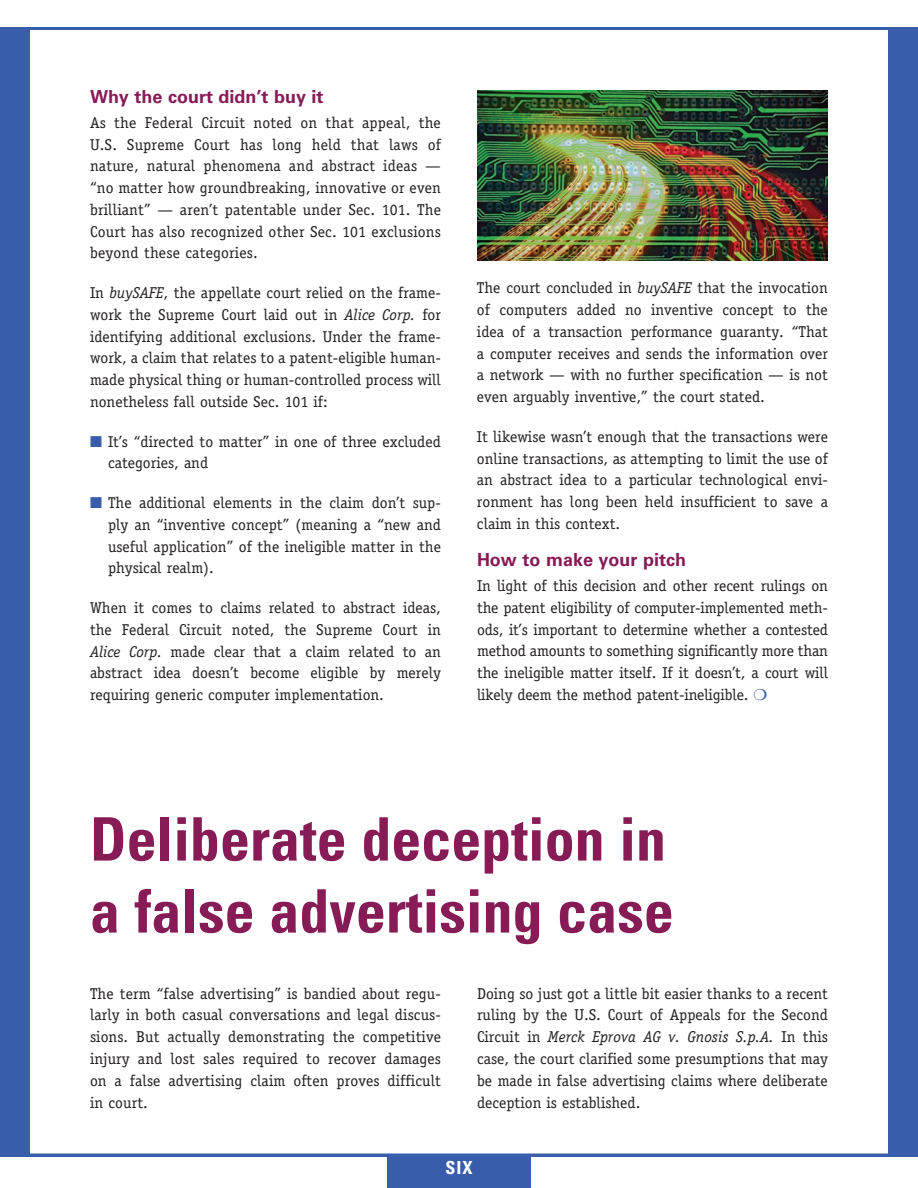
<style>
.page{position:relative;width:918px;height:1188px;background:#fff}
.page>*{position:absolute;margin:0;border:0;box-sizing:border-box;transform-origin:0 0}
.t1{font:700 condensed 60px/72px "Univers LT Std";color:#871b55}
.t2{font:700 18px "Univers LT Std";color:#871b55}
.t3{font:700 condensed 18px "Univers LT Std";color:#fff}
.t4{font:15.75px/21.8px "Officina Serif Std";color:#231f20;text-align:justify}
.s1{font-style:italic}
.s2{color:#385dab}
</style>
<div class="page">
<div style="left:0;top:27px;width:918px;height:1129px;background:#385dab"></div>
<div style="left:387px;top:1155px;width:144px;height:33px;background:#385dab"></div>
<div style="left:27px;top:27px;width:864px;height:1129px;background:#fff;border:3px solid #385dab"></div>
<img style="left:477px;top:90px;width:351px;height:171px">
<p class="t2" style="left:90px;top:86px;width:235px">Why the court didn’t buy it</p>
<p class="t4" style="left:90px;top:112px;width:353px">As the Federal Circuit noted on that appeal, the U.S. Supreme Court has long held that laws of nature, natural phenomena and abstract ideas — “no matter how groundbreaking, innovative or even brilliant” — aren’t patentable under Sec. 101. The Court has also recognized other Sec. 101 exclusions beyond these categories.</p>
<p class="t4" style="left:90px;top:282px;width:353px">In <span class="s1">buySAFE</span>, the appellate court relied on the frame&shy;work the Supreme Court laid out in <span class="s1">Alice Corp.</span> for identifying additional exclusions. Under the frame&shy;work, a claim that relates to a patent-eligible human&shy;made physical thing or human-controlled process will nonetheless fall outside Sec. 101 if:</p>
<p class="t4" style="left:108px;top:430px;width:334px;text-indent:-18px"><span class="s2">■</span> It’s “directed to matter” in one of three excluded categories, and</p>
<p class="t4" style="left:108px;top:492px;width:335px;text-indent:-18px"><span class="s2">■</span> The additional elements in the claim don’t sup&shy;ply an “inventive concept” (meaning a “new and useful application” of the ineligible matter in the physical realm).</p>
<p class="t4" style="left:90px;top:597px;width:353px">When it comes to claims related to abstract ideas, the Federal Circuit noted, the Supreme Court in <span class="s1">Alice Corp.</span> made clear that a claim related to an abstract idea doesn’t become eligible by merely requiring generic computer implementation.</p>
<p class="t4" style="left:477px;top:277px;width:352px">The court concluded in <span class="s1">buySAFE</span> that the invocation of computers added no inventive concept to the idea of a transaction performance guaranty. “That a computer receives and sends the information over a network — with no further specification — is not even arguably inventive,” the court stated.</p>
<p class="t4" style="left:477px;top:426px;width:353px">It likewise wasn’t enough that the transactions were online transactions, as attempting to limit the use of an abstract idea to a particular technological envi&shy;ronment has long been held insufficient to save a claim in this context.</p>
<p class="t2" style="left:477px;top:549px;width:211px">How to make your pitch</p>
<p class="t4" style="left:477px;top:575px;width:353px">In light of this decision and other recent rulings on the patent eligibility of computer-implemented meth&shy;ods, it’s important to determine whether a contested method amounts to something significantly more than the ineligible matter itself. If it doesn’t, a court will likely deem the method patent-ineligible.</p>
<h1 class="t1" style="left:90px;top:803px;width:585px">Deliberate deception in a false advertising case</h1>
<p class="t4" style="left:90px;top:983px;width:353px">The term “false advertising” is bandied about regu&shy;larly in both casual conversations and legal discus&shy;sions. But actually demonstrating the competitive injury and lost sales required to recover damages on a false advertising claim often proves difficult in court.</p>
<p class="t4" style="left:477px;top:983px;width:353px">Doing so just got a little bit easier thanks to a recent ruling by the U.S. Court of Appeals for the Second Circuit in <span class="s1">Merck Eprova AG v. Gnosis S.p.A.</span> In this case, the court clarified some presumptions that may be made in false advertising claims where deliberate deception is established.</p>
<p class="t3" style="left:446px;top:1157px;width:28px">SIX</p>
</div>
